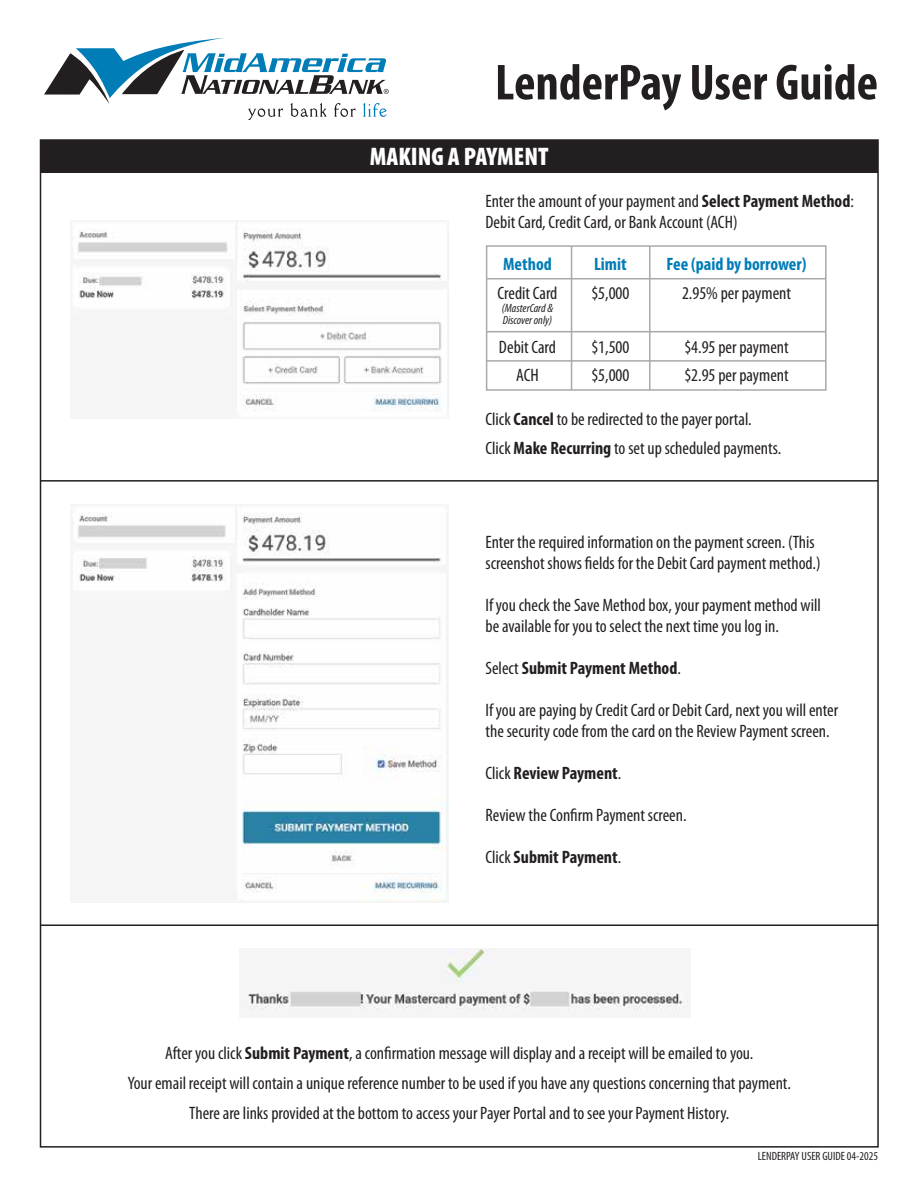
<style>
.page{position:relative;width:918px;height:1188px;background:#fff}
.page>*{position:absolute;margin:0;border:0;box-sizing:border-box;transform-origin:0 0}
.t1{font:700 condensed 51px "Myriad Pro";color:#231f20}
.t2{font:900 condensed 25.5px "Myriad Pro";color:#fff}
.t3{font:condensed 18px/21px "Myriad Pro";color:#231f20}
.t4{font:700 condensed 18px "Myriad Pro";color:#231f20}
.t5{font:700 condensed 18px "Myriad Pro";color:#007cb7}
.t6{font:italic condensed 12px/12px "Myriad Pro";color:#231f20}
.t7{font:condensed 12px "Myriad Pro";color:#231f20}
.s1{font-weight:700}
.s2{font-weight:400}
</style>
<div class="page">
<div style="left:40px;top:139px;width:839px;height:1009px;background:#fff;border:2px solid #231f20"></div>
<svg style="left:44px;top:38px;width:345px;height:82px"></svg>
<div style="left:40px;top:140px;width:838px;height:32px;background:#231f20"></div>
<hr style="left:40px;top:480px;width:838px;height:2px;background:#231f20">
<hr style="left:40px;top:924px;width:838px;height:2px;background:#231f20">
<div style="left:486px;top:245px;width:341px;height:146px;border:2px solid #a7a9ac"></div>
<hr style="left:486px;top:278px;width:339px;height:1px;background:#a7a9ac">
<hr style="left:486px;top:331px;width:339px;height:1px;background:#a7a9ac">
<hr style="left:486px;top:360px;width:339px;height:2px;background:#a7a9ac">
<hr style="left:571px;top:246px;width:1px;height:144px;background:#a7a9ac">
<hr style="left:649px;top:246px;width:2px;height:144px;background:#a7a9ac">
<img style="left:70px;top:221px;width:378px;height:191px">
<img style="left:71px;top:504px;width:378px;height:398px">
<img style="left:247px;top:949px;width:441px;height:61px">
<h1 class="t1" style="left:495px;top:54px;width:385px">LenderPay User Guide</h1>
<h2 class="t2" style="left:370px;top:142px;width:180px">MAKING A PAYMENT</h2>
<p class="t3" style="left:485px;top:191px;width:370px">Enter the amount of your payment and <span class="s1">Select Payment Method</span>:<br>Debit Card, Credit Card, or Bank Account (ACH)</p>
<p class="t5" style="left:503px;top:254px;width:50px">Method</p>
<p class="t5" style="left:594px;top:254px;width:34px">Limit</p>
<p class="t5" style="left:667px;top:254px;width:141px">Fee (paid by borrower)</p>
<p class="t3" style="left:498px;top:282px;width:61px">Credit Card</p>
<p class="t3" style="left:591px;top:282px;width:40px">$5,000</p>
<p class="t3" style="left:682px;top:282px;width:110px">2.95% per payment</p>
<p class="t6" style="left:502px;top:302px;width:53px">(MasterCard &amp;<br>Discover only)</p>
<p class="t3" style="left:499px;top:336px;width:59px">Debit Card</p>
<p class="t3" style="left:591px;top:336px;width:40px">$1,500</p>
<p class="t3" style="left:684px;top:336px;width:106px">$4.95 per payment</p>
<p class="t3" style="left:516px;top:365px;width:24px">ACH</p>
<p class="t3" style="left:591px;top:365px;width:40px">$5,000</p>
<p class="t3" style="left:684px;top:365px;width:106px">$2.95 per payment</p>
<p class="t3" style="left:485px;top:406px;width:297px;line-height:28.5px">Click <span class="s1">Cancel</span> to be redirected to the payer portal.<br>Click <span class="s1">Make Recurring</span> to set up scheduled payments.</p>
<p class="t3" style="left:485px;top:532px;width:337px">Enter the required information on the payment screen. (This screenshot shows fields for the Debit Card payment method.)</p>
<p class="t3" style="left:485px;top:595px;width:337px">If you check the Save Method box, your payment method will be available for you to select the next time you log in.</p>
<p class="t4" style="left:485px;top:658px;width:197px"><span class="s2">Select</span> Submit Payment Method<span class="s2">.</span></p>
<p class="t3" style="left:485px;top:700px;width:354px">If you are paying by Credit Card or Debit Card, next you will enter the security code from the card on the Review Payment screen.</p>
<p class="t4" style="left:485px;top:763px;width:137px"><span class="s2">Click</span> Review Payment<span class="s2">.</span></p>
<p class="t3" style="left:485px;top:805px;width:203px">Review the Confirm Payment screen.</p>
<p class="t4" style="left:485px;top:847px;width:137px"><span class="s2">Click</span> Submit Payment<span class="s2">.</span></p>
<p class="t3" style="left:128px;top:1038px;width:665px;line-height:30px;text-align:center">After you click <span class="s1">Submit Payment</span>, a confirmation message will display and a receipt will be emailed to you.<br>Your email receipt will contain a unique reference number to be used if you have any questions concerning that payment.<br>There are links provided at the bottom to access your Payer Portal and to see your Payment History.</p>
<p class="t7" style="left:758px;top:1150px;width:122px">LENDERPAY USER GUIDE 04-2025</p>
</div>
